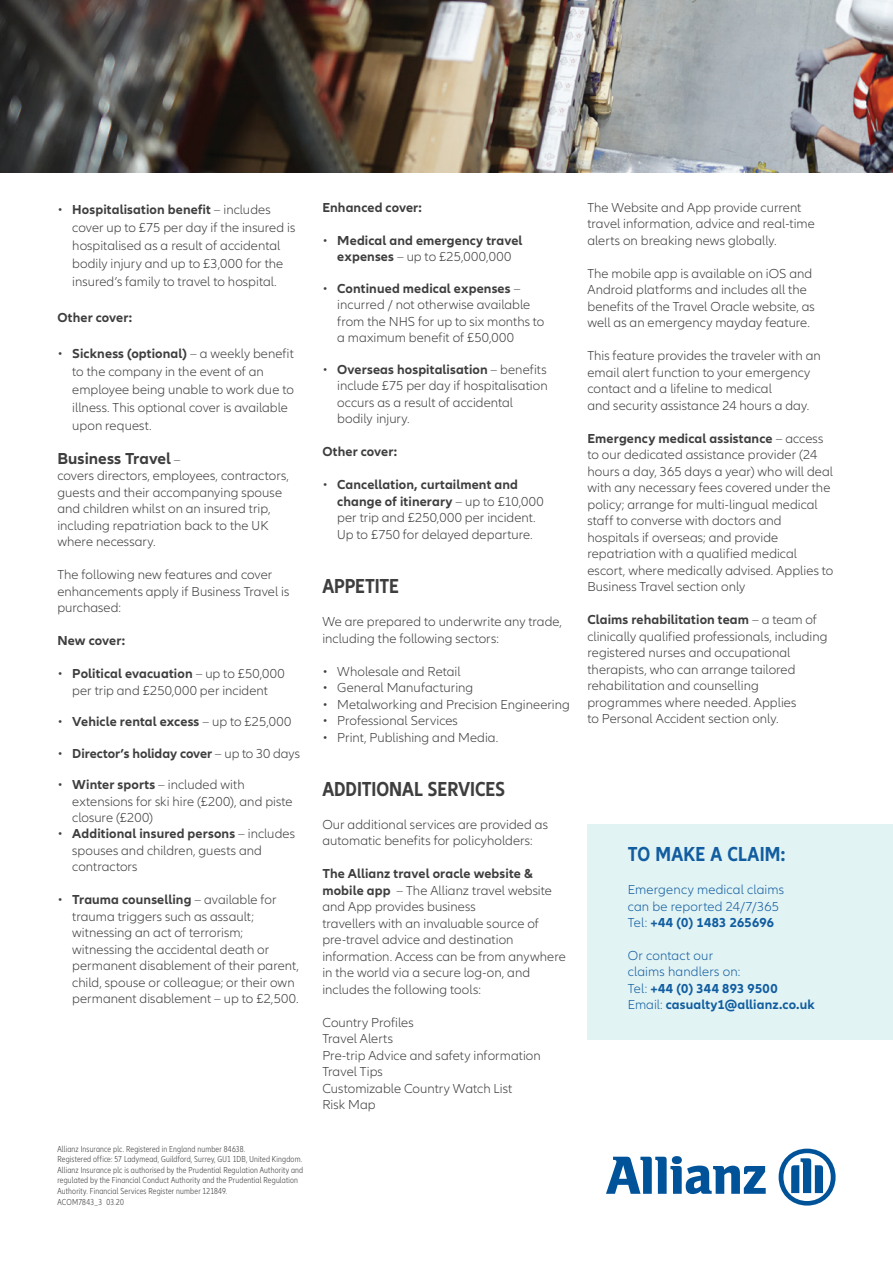
<style>
.page{position:relative;width:893px;height:1263px;background:#fff}
.page>*{position:absolute;margin:0;border:0;box-sizing:border-box;transform-origin:0 0}
.t1{font:700 condensed 21px "Allianz Neo";color:#3e3e3f}
.t2{font:700 condensed 21px "Allianz Neo";letter-spacing:.01em;color:#115da0}
.t3{font:700 16.5px "Allianz Neo";color:#3e3e3f}
.t4{font:300 13.5px/16.5px "Allianz Neo";letter-spacing:.005em;color:#3e3e3f}
.t5{font:700 13.5px/16.5px "Allianz Neo";letter-spacing:.01em;color:#3e3e3f;text-align:center}
.t6{font:300 13.5px/16.5px "Allianz Neo";letter-spacing:.01em;color:#115da0}
.t7{font:300 condensed 9px/10.5px "Allianz Neo";letter-spacing:.02em;color:#3e3e3f}
.s1{font-weight:700}
.s2{font-weight:300;font-size:13.5px}
.s3{font-weight:300}
</style>
<div class="page">
<svg style="left:606px;top:1156px;width:160px;height:38px"></svg>
<svg style="left:779px;top:1148px;width:57px;height:57px"></svg>
<img style="left:0;top:0;width:893px;height:172px">
<div style="left:587px;top:825px;width:306px;height:215px;background:#e2f3f4"></div>
<p class="t4" style="left:72px;top:201px;width:225px;line-height:18px;text-indent:-15px">• <span class="s1">Hospitalisation benefit</span> – includes cover up to £75 per day if the insured is hospitalised as a result of accidental bodily injury and up to £3,000 for the insured’s family to travel to hospital.</p>
<p class="t5" style="left:57px;top:310px;width:76px">Other cover:</p>
<p class="t4" style="left:72px;top:345px;width:223px;line-height:18px;text-indent:-15px">• <span class="s1">Sickness (optional)</span> – a weekly benefit to the company in the event of an employee being unable to work due to illness. This optional cover is available upon request.</p>
<p class="t3" style="left:57px;top:448px;width:125px">Business Travel <span class="s2">–</span></p>
<p class="t4" style="left:57px;top:468px;width:233px">covers directors, employees, contractors, guests and their accompanying spouse and children whilst on an insured trip, including repatriation back to the UK where necessary.</p>
<p class="t4" style="left:57px;top:567px;width:234px">The following new features and cover enhancements apply if Business Travel is purchased:</p>
<p class="t5" style="left:57px;top:632px;width:69px">New cover:</p>
<p class="t4" style="left:57px;top:666px;width:229px;text-align:center">• <span class="s1">Political evacuation</span> – up to £50,000 per trip and £250,000 per incident</p>
<p class="t5" style="left:57px;top:713px;width:236px"><span class="s3">•</span> Vehicle rental excess <span class="s3">– up to £25,000</span></p>
<p class="t5" style="left:57px;top:745px;width:244px"><span class="s3">•</span> Director’s holiday cover <span class="s3">– up to 30 days</span></p>
<p class="t4" style="left:72px;top:777px;width:222px;text-indent:-15px">• <span class="s1">Winter sports</span> – included with extensions for ski hire (£200), and piste closure (£200)</p>
<p class="t4" style="left:72px;top:826px;width:224px;text-indent:-15px">• <span class="s1">Additional insured persons</span> – includes spouses and children, guests and contractors</p>
<p class="t4" style="left:72px;top:892px;width:228px;text-indent:-15px">• <span class="s1">Trauma counselling</span> – available for trauma triggers such as assault; witnessing an act of terrorism; witnessing the accidental death or permanent disablement of their parent, child, spouse or colleague; or their own permanent disablement – up to £2,500.</p>
<p class="t7" style="left:57px;top:1144px;width:247px">Allianz Insurance plc. Registered in England number 84638.<br>Registered office: 57 Ladymead, Guildford, Surrey, GU1 1DB, United Kingdom.<br>Allianz Insurance plc is authorised by the Prudential Regulation Authority and regulated by the Financial Conduct Authority and the Prudential Regulation Authority. Financial Services Register number 121849.<br>ACOM7843_3 03.20</p>
<p class="t5" style="left:322px;top:199px;width:101px">Enhanced cover:</p>
<p class="t5" style="left:322px;top:232px;width:202px"><span class="s3">•</span> Medical and emergency travel expenses <span class="s3">– up to £25,000,000</span></p>
<p class="t4" style="left:337px;top:280px;width:209px;text-indent:-15px">• <span class="s1">Continued medical expenses</span> – incurred / not otherwise available from the NHS for up to six months to a maximum benefit of £50,000</p>
<p class="t4" style="left:337px;top:361px;width:212px;text-indent:-15px">• <span class="s1">Overseas hospitalisation</span> – benefits include £75 per day if hospitalisation occurs as a result of accidental bodily injury.</p>
<p class="t5" style="left:322px;top:444px;width:76px">Other cover:</p>
<p class="t4" style="left:337px;top:477px;width:208px;text-indent:-15px">• <span class="s1">Cancellation, curtailment and change of itinerary</span> – up to £10,000 per trip and £250,000 per incident.<br>Up to £750 for delayed departure.</p>
<h1 class="t1" style="left:322px;top:574px;width:78px">APPETITE</h1>
<p class="t4" style="left:322px;top:614px;width:241px">We are prepared to underwrite any trade, including the following sectors:</p>
<p class="t4" style="left:322px;top:663px;width:140px">• Wholesale and Retail</p>
<p class="t4" style="left:322px;top:680px;width:152px">• General Manufacturing</p>
<p class="t4" style="left:322px;top:696px;width:249px">• Metalworking and Precision Engineering</p>
<p class="t4" style="left:322px;top:713px;width:137px">• Professional Services</p>
<p class="t4" style="left:322px;top:729px;width:177px">• Print, Publishing and Media.</p>
<h1 class="t1" style="left:322px;top:777px;width:184px">ADDITIONAL SERVICES</h1>
<p class="t4" style="left:322px;top:816px;width:227px">Our additional services are provided as automatic benefits for policyholders:</p>
<p class="t4" style="left:322px;top:866px;width:245px"><span class="s1">The Allianz travel oracle website &amp; mobile app</span> – The Allianz travel website and App provides business<br>travellers with an invaluable source of pre-travel advice and destination information. Access can be from anywhere in the world via a secure log-on, and includes the following tools:</p>
<p class="t4" style="left:322px;top:1014px;width:220px">Country Profiles<br>Travel Alerts<br>Pre-trip Advice and safety information<br>Travel Tips<br>Customizable Country Watch List<br>Risk Map</p>
<p class="t4" style="left:587px;top:199px;width:229px">The Website and App provide current travel information, advice and real-time alerts on breaking news globally.</p>
<p class="t4" style="left:587px;top:265px;width:229px">The mobile app is available on iOS and Android platforms and includes all the benefits of the Travel Oracle website, as well as an emergency mayday feature.</p>
<p class="t4" style="left:587px;top:348px;width:235px">This feature provides the traveler with an email alert function to your emergency contact and a lifeline to medical<br>and security assistance 24 hours a day.</p>
<p class="t4" style="left:587px;top:430px;width:247px"><span class="s1">Emergency medical assistance</span> – access to our dedicated assistance provider (24 hours a day, 365 days a year) who will deal with any necessary fees covered under the policy; arrange for multi-lingual medical staff to converse with doctors and hospitals if overseas; and provide repatriation with a qualified medical escort, where medically advised. Applies to Business Travel section only</p>
<p class="t4" style="left:587px;top:612px;width:242px"><span class="s1">Claims rehabilitation team</span> – a team of clinically qualified professionals, including registered nurses and occupational therapists, who can arrange tailored rehabilitation and counselling programmes where needed. Applies<br>to Personal Accident section only.</p>
<h1 class="t2" style="left:628px;top:842px;width:159px">TO MAKE A CLAIM:</h1>
<p class="t6" style="left:628px;top:882px;width:158px">Emergency medical claims can be reported 24/7/365<br>Tel: <span class="s1">+44 (0) 1483 265696</span></p>
<p class="t6" style="left:628px;top:948px;width:188px">Or contact our<br>claims handlers on:<br>Tel: <span class="s1">+44 (0) 344 893 9500<br></span>Email: <span class="s1">casualty1@allianz.co.uk</span></p>
</div>
